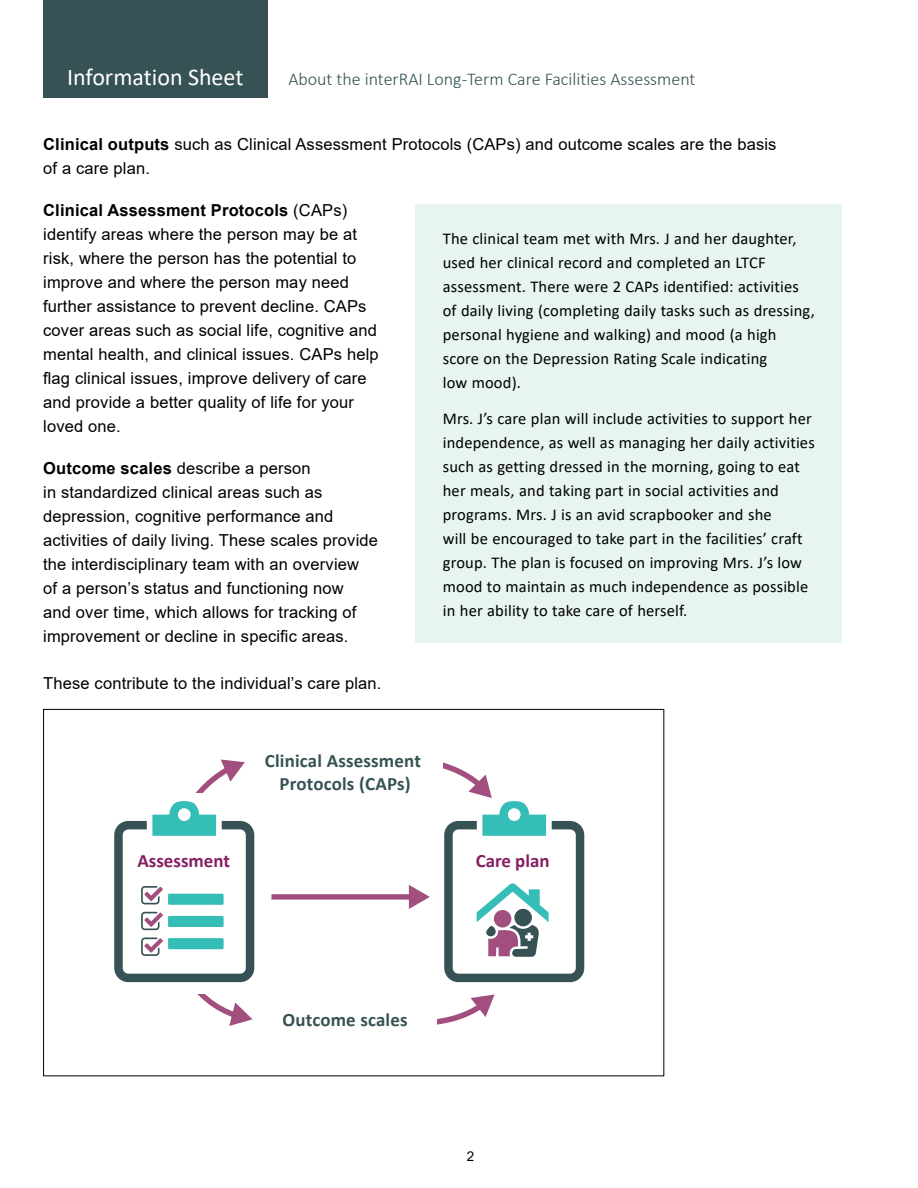
<style>
.page{position:relative;width:918px;height:1188px;background:#fff}
.page>*{position:absolute;margin:0;border:0;box-sizing:border-box;transform-origin:0 0}
.t1{font:24px "Calibri";color:#fff}
.t2{font:700 18.9px/22.6px "Calibri";letter-spacing:.01em;color:#365254;text-align:center}
.t3{font:700 18.9px "Calibri";color:#852062}
.t4{font:300 18px "Calibri";color:#365254}
.body{font:16.5px/24px "Arial";letter-spacing:.01em;color:#000}
.sidebar_body{font:16.5px/24px "Calibri";letter-spacing:.01em;color:#000}
.t5{font:13.5px "Arial";color:#000}
.s1{font-weight:700}
</style>
<div class="page">
<div style="left:43px;top:0;width:224px;height:98px;background:#365254"></div>
<div style="left:416px;top:204px;width:426px;height:439px;background:#e7f4f1"></div>
<div style="left:271px;top:894px;width:141px;height:6px;background:#a24e7e"></div>
<svg style="left:114px;top:760px;width:140px;height:266px"></svg>
<svg style="left:409px;top:762px;width:175px;height:220px"></svg>
<svg style="left:437px;top:995px;width:58px;height:30px"></svg>
<div style="left:430px;top:756px;width:12px;height:24px;background:#fff"></div>
<h1 class="t1" style="left:67px;top:61px;width:178px">Information Sheet</h1>
<p class="t4" style="left:288px;top:68px;width:409px">About the interRAI Long-Term Care Facilities Assessment</p>
<p class="body" style="left:43px;top:132px;width:735px"><span class="s1">Clinical outputs</span> such as Clinical Assessment Protocols (CAPs) and outcome scales are the basis of a care plan.</p>
<p class="body" style="left:43px;top:198px;width:337px"><span class="s1">Clinical Assessment Protocols</span> (CAPs) identify areas where the person may be at risk, where the person has the potential to improve and where the person may need further assistance to prevent decline. CAPs cover areas such as social life, cognitive and mental health, and clinical issues. CAPs help flag clinical issues, improve delivery of care and provide a better quality of life for your loved one.</p>
<p class="body" style="left:43px;top:456px;width:336px"><span class="s1">Outcome scales</span> describe a person<br>in standardized clinical areas such as depression, cognitive performance and activities of daily living. These scales provide the interdisciplinary team with an overview<br>of a person’s status and functioning now<br>and over time, which allows for tracking of improvement or decline in specific areas.</p>
<p class="body" style="left:43px;top:671px;width:340px">These contribute to the individual’s care plan.</p>
<p class="sidebar_body" style="left:443px;top:226px;width:374px">The clinical team met with Mrs. J and her daughter, used her clinical record and completed an LTCF assessment. There were 2 CAPs identified: activities of daily living (completing daily tasks such as dressing, personal hygiene and walking) and mood (a high score on the Depression Rating Scale indicating<br>low mood).</p>
<p class="sidebar_body" style="left:443px;top:406px;width:374px">Mrs. J’s care plan will include activities to support her independence, as well as managing her daily activities such as getting dressed in the morning, going to eat her meals, and taking part in social activities and programs. Mrs. J is an avid scrapbooker and she<br>will be encouraged to take part in the facilities’ craft group. The plan is focused on improving Mrs. J’s low mood to maintain as much independence as possible in her ability to take care of herself.</p>
<p class="t3" style="left:137px;top:847px;width:94px">Assessment</p>
<p class="t2" style="left:265px;top:749px;width:158px">Clinical Assessment<br>Protocols (CAPs)</p>
<p class="t3" style="left:476px;top:847px;width:75px">Care plan</p>
<p class="t2" style="left:283px;top:1008px;width:127px">Outcome scales</p>
<p class="t5" style="left:467px;top:1147px;width:9px">2</p>
</div>
